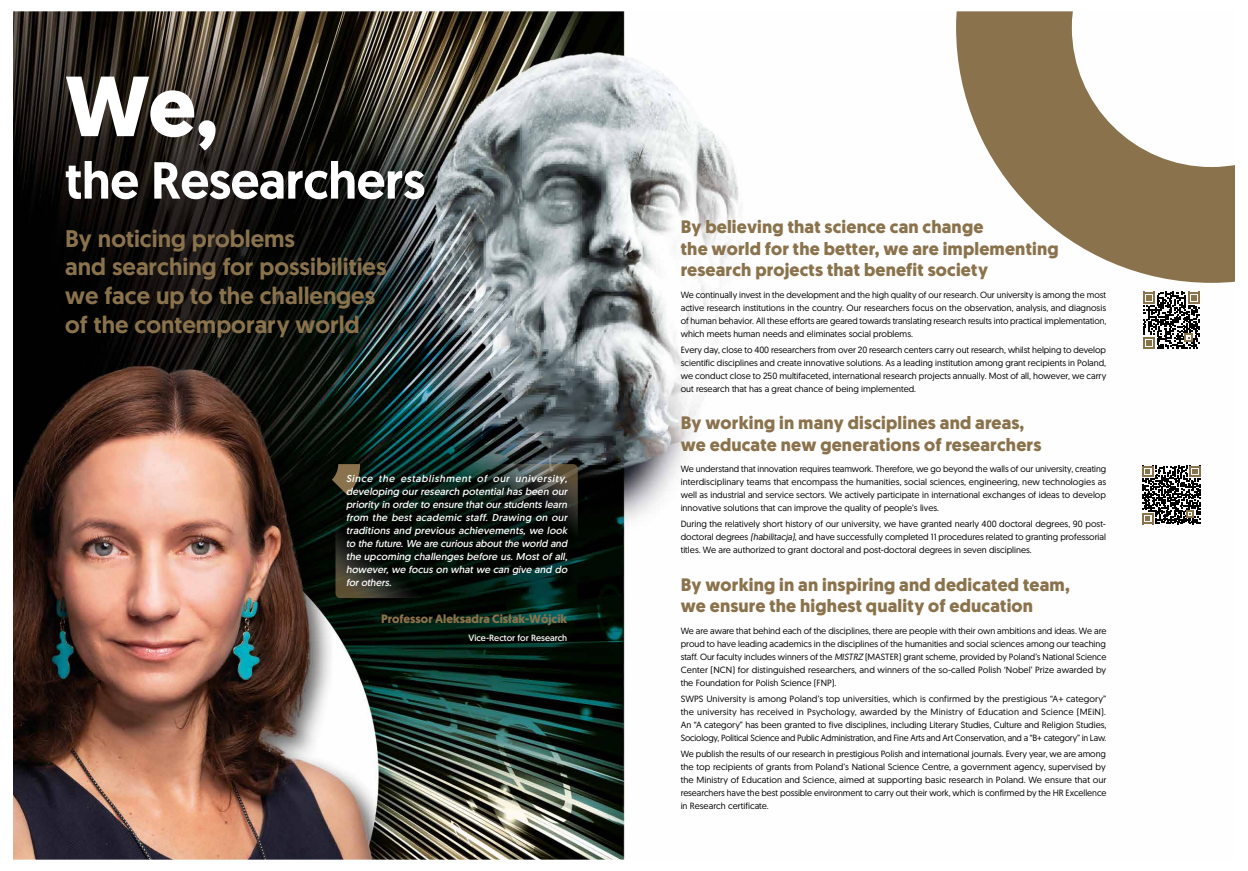
<style>
.page{position:relative;width:1248px;height:871px;background:#fff}
.page>*{position:absolute;margin:0;border:0;box-sizing:border-box;transform-origin:0 0}
.t1{font:700 85px "Geomanist";color:#fff}
.t2{font:500 52px "Geomanist";letter-spacing:-.01em;color:#fff}
.t3{font:500 24px/28.8px "Geomanist";color:#8a734c}
.t4{font:700 18px/21.6px "Geomanist";letter-spacing:.01em;color:#8a734c}
.t5{font:700 12px "Geomanist";color:#8a734c}
.t6{font:italic 10px/13px "Geomanist";color:#fff;text-align:justify}
.t7{font:9px/13px "Geomanist";color:#000;text-align:justify}
.t8{font:9px "Geomanist";color:#fff}
.s1{font-style:italic}
</style>
<div class="page">
<img style="left:13px;top:11px;width:1222px;height:849px">
<svg style="left:1142px;top:292px;width:57px;height:57px"></svg>
<svg style="left:1142px;top:466px;width:58px;height:58px"></svg>
<svg style="left:1141px;top:465px;width:12px;height:12px"></svg>
<svg style="left:1189px;top:465px;width:11px;height:12px"></svg>
<svg style="left:1141px;top:513px;width:12px;height:11px"></svg>
<svg style="left:1186px;top:510px;width:8px;height:8px"></svg>
<svg style="left:1142px;top:291px;width:12px;height:13px"></svg>
<svg style="left:1187px;top:292px;width:12px;height:12px"></svg>
<svg style="left:1142px;top:336px;width:12px;height:13px"></svg>
<svg style="left:1184px;top:333px;width:8px;height:9px"></svg>
<svg style="left:332px;top:464px;width:245px;height:134px;background:#0f1913"></svg>
<h1 class="t1" style="left:65px;top:50px;width:154px">We,</h1>
<h2 class="t2" style="left:65px;top:146px;width:361px">the Researchers</h2>
<h3 class="t3" style="left:65px;top:223px;width:323px">By noticing problems<br>and searching for possibilities we face up to the challenges of the contemporary world</h3>
<h3 class="t4" style="left:680px;top:216px;width:379px">By believing that science can change<br>the world for the better, we are implementing research projects that benefit society</h3>
<p class="t7" style="left:680px;top:288px;width:427px">We continually invest in the development and the high quality of our research. Our university is among the most active research institutions in the country. Our researchers focus on the observation, analysis, and diagnosis of human behavior. All these efforts are geared towards translating research results into practical implementation, which meets human needs and eliminates social problems.</p>
<p class="t7" style="left:680px;top:342px;width:427px">Every day, close to 400 researchers from over 20 research centers carry out research, whilst helping to develop scientific disciplines and create innovative solutions. As a leading institution among grant recipients in Poland, we conduct close to 250 multifaceted, international research projects annually. Most of all, however, we carry out research that has a great chance of being implemented.</p>
<h3 class="t4" style="left:680px;top:412px;width:362px">By working in many disciplines and areas, we educate new generations of researchers</h3>
<p class="t7" style="left:680px;top:462px;width:427px">We understand that innovation requires teamwork. Therefore, we go beyond the walls of our university, creating interdisciplinary teams that encompass the humanities, social sciences, engineering, new technologies as well as industrial and service sectors. We actively participate in international exchanges of ideas to develop innovative solutions that can improve the quality of people’s lives.</p>
<p class="t7" style="left:680px;top:517px;width:427px">During the relatively short history of our university, we have granted nearly 400 doctoral degrees, 90 post&shy;doctoral degrees <span class="s1">(habilitacja)</span>, and have successfully completed 11 procedures related to granting professorial titles. We are authorized to grant doctoral and post-doctoral degrees in seven disciplines.</p>
<h3 class="t4" style="left:680px;top:573px;width:390px">By working in an inspiring and dedicated team, we ensure the highest quality of education</h3>
<p class="t7" style="left:680px;top:623px;width:427px">We are aware that behind each of the disciplines, there are people with their own ambitions and ideas. We are proud to have leading academics in the disciplines of the humanities and social sciences among our teaching staff. Our faculty includes winners of the <span class="s1">MISTRZ</span> (MASTER) grant scheme, provided by Poland’s National Science Center (NCN) for distinguished researchers, and winners of the so-called Polish ‘Nobel’ Prize awarded by the Foundation for Polish Science (FNP).</p>
<p class="t7" style="left:680px;top:691px;width:427px">SWPS University is among Poland’s top universities, which is confirmed by the prestigious “A+ category” the university has received in Psychology, awarded by the Ministry of Education and Science (MEiN).<br>An “A category” has been granted to five disciplines, including Literary Studies, Culture and Religion Studies, Sociology, Political Science and Public Administration, and Fine Arts and Art Conservation, and a “B+ category” in Law.</p>
<p class="t7" style="left:680px;top:746px;width:427px">We publish the results of our research in prestigious Polish and international journals. Every year, we are among the top recipients of grants from Poland’s National Science Centre, a government agency, supervised by the Ministry of Education and Science, aimed at supporting basic research in Poland. We ensure that our researchers have the best possible environment to carry out their work, which is confirmed by the HR Excellence in Research certificate.</p>
<p class="t6" style="left:346px;top:471px;width:225px">Since the establishment of our university, developing our research potential has been our priority in order to ensure that our students learn from the best academic staff. Drawing on our traditions and previous achievements, we look to the future.We are curious aboutthe world and the upcoming challenges before us. Most of all, however, we focus on what we can give and do forothers.</p>
<h3 class="t5" style="left:381px;top:610px;width:187px">Professor Aleksadra Cisłak-Wójcik</h3>
<p class="t8" style="left:468px;top:631px;width:100px">Vice-Rector for Research</p>
</div>
